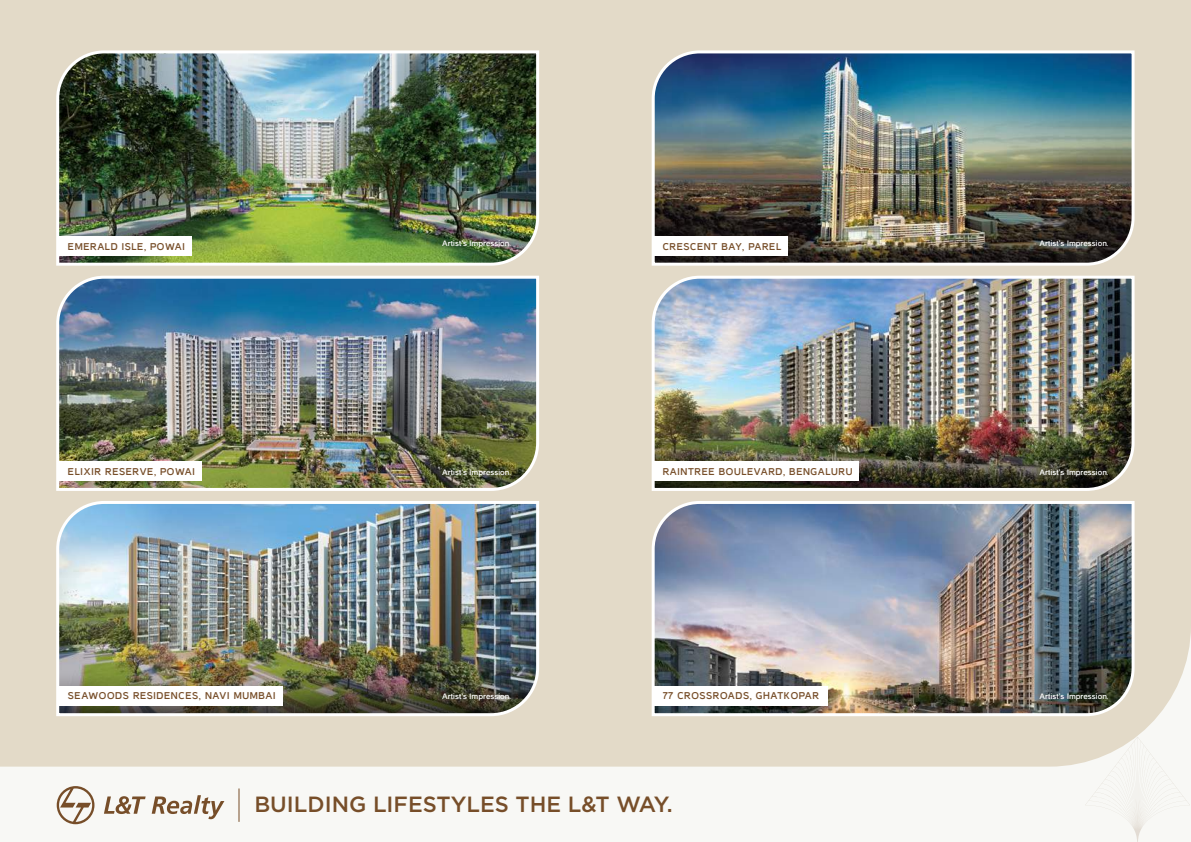
<style>
.page{position:relative;width:1191px;height:842px;background:#f8f8f5}
.page>*{position:absolute;margin:0;border:0;box-sizing:border-box;transform-origin:0 0}
.t1{font:500 22px "Gotham";color:#774e29}
.t2{font:700 10px "Casper";letter-spacing:.06em;color:#774e29}
.t3{font:700 8px "Casper";letter-spacing:.01em;color:#fff}
</style>
<div class="page">
<div style="left:0;top:0;width:1191px;height:767px;background:#e3dac8"></div>
<svg style="left:1085px;top:737px;width:105px;height:105px"></svg>
<hr style="left:239px;top:788px;width:1px;height:34px;background:#774e29">
<svg style="left:57px;top:786px;width:37px;height:38px"></svg>
<svg style="left:104px;top:795px;width:120px;height:24px"></svg>
<img style="left:55px;top:49px;width:485px;height:218px">
<img style="left:55px;top:274px;width:485px;height:218px">
<img style="left:55px;top:499px;width:485px;height:219px">
<img style="left:650px;top:49px;width:486px;height:218px">
<img style="left:650px;top:274px;width:486px;height:218px">
<img style="left:650px;top:499px;width:486px;height:219px">
<div style="left:58px;top:236px;width:134px;height:20px;background:#fff"></div>
<div style="left:58px;top:462px;width:144px;height:19px;background:#fff"></div>
<div style="left:652px;top:236px;width:136px;height:20px;background:#fff"></div>
<div style="left:58px;top:686px;width:225px;height:19px;background:#fff"></div>
<div style="left:652px;top:686px;width:176px;height:19px;background:#fff"></div>
<div style="left:652px;top:462px;width:207px;height:19px;background:#fff"></div>
<p class="t2" style="left:68px;top:242px;width:118px">EMERALD ISLE, POWAI</p>
<p class="t2" style="left:68px;top:468px;width:128px">ELIXIR RESERVE, POWAI</p>
<p class="t3" style="left:442px;top:240px;width:70px">Artistís Impression.</p>
<p class="t3" style="left:442px;top:469px;width:70px">Artistís Impression.</p>
<p class="t2" style="left:662px;top:242px;width:120px">CRESCENT BAY, PAREL</p>
<p class="t3" style="left:1039px;top:240px;width:70px">Artistís Impression.</p>
<p class="t2" style="left:662px;top:468px;width:191px">RAINTREE BOULEVARD, BENGALURU</p>
<p class="t3" style="left:1039px;top:469px;width:70px">Artistís Impression.</p>
<p class="t2" style="left:68px;top:692px;width:209px">SEAWOODS RESIDENCES, NAVI MUMBAI</p>
<p class="t2" style="left:662px;top:692px;width:158px">77 CROSSROADS, GHATKOPAR</p>
<p class="t3" style="left:442px;top:694px;width:70px">Artistís Impression.</p>
<h1 class="t1" style="left:254px;top:793px;width:420px">BUILDING LIFESTYLES THE L&amp;T WAY.</h1>
<p class="t3" style="left:1039px;top:694px;width:70px">Artistís Impression.</p>
</div>
